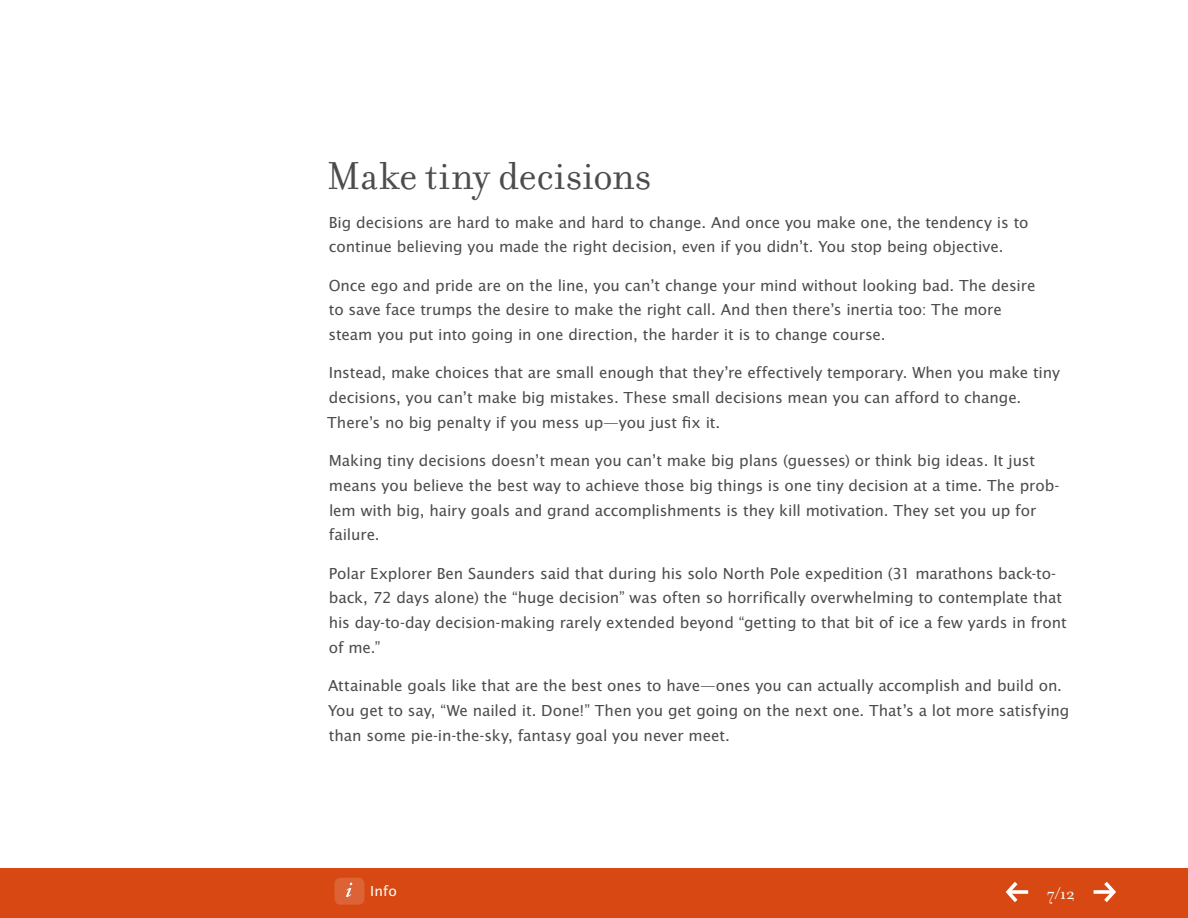
<style>
.page{position:relative;width:1188px;height:918px;background:#fff}
.page>*{position:absolute;margin:0;border:0;box-sizing:border-box;transform-origin:0 0}
.t1{font:42px "Filosofia OT";letter-spacing:-.005em;color:#4b4c4d}
.t2{font:18px "Filosofia OT";color:#fff}
.t3{font:16.5px/24.8px "Lucida Sans EFOP";letter-spacing:-.005em;color:#4b4c4d}
.t4{font:15px "Lucida Sans EFOP";color:#fff}
</style>
<div class="page">
<div style="left:0;top:869px;width:1188px;height:49px;background:#d74812"></div>
<div style="left:334px;top:878px;width:30px;height:27px;background:#dd6336;border-radius:6px"></div>
<svg style="left:346px;top:883px;width:6px;height:14px"></svg>
<svg style="left:1006px;top:882px;width:22px;height:20px"></svg>
<svg style="left:1094px;top:882px;width:22px;height:20px"></svg>
<h1 class="t1" style="left:327px;top:153px;width:326px">Make tiny decisions</h1>
<p class="t3" style="left:329px;top:211px;width:701px">Big decisions are hard to make and hard to change. And once you make one, the tendency is to continue believing you made the right decision, even if you didn’t. You stop being objective.</p>
<p class="t3" style="left:329px;top:273px;width:709px">Once ego and pride are on the line, you can’t change your mind without looking bad. The desire to save face trumps the desire to make the right call. And then there’s inertia too: The more steam you put into going in one direction, the harder it is to change course.</p>
<p class="t3" style="left:327px;top:361px;width:734px">Instead, make choices that are small enough that they’re effectively temporary. When you make tiny decisions, you can’t make big mistakes. These small decisions mean you can afford to change.<br>There’s no big penalty if you mess up—you just fix it.</p>
<p class="t3" style="left:329px;top:449px;width:732px">Making tiny decisions doesn’t mean you can’t make big plans (guesses) or think big ideas. It just means you believe the best way to achieve those big things is one tiny decision at a time. The prob&shy;lem with big, hairy goals and grand accomplishments is they kill motivation. They set you up for failure.</p>
<p class="t3" style="left:329px;top:561px;width:739px">Polar Explorer Ben Saunders said that during his solo North Pole expedition (31 marathons back-to&shy;back, 72 days alone) the “huge decision” was often so horrifically overwhelming to contemplate that his day-to-day decision-making rarely extended beyond “getting to that bit of ice a few yards in front of me.”</p>
<p class="t3" style="left:328px;top:674px;width:743px">Attainable goals like that are the best ones to have—ones you can actually accomplish and build on.<br>You get to say, “We nailed it. Done!” Then you get going on the next one. That’s a lot more satisfying than some pie-in-the-sky, fantasy goal you never meet.</p>
<p class="t4" style="left:370px;top:883px;width:28px">Info</p>
<p class="t2" style="left:1047px;top:884px;width:29px">7/12</p>
</div>
